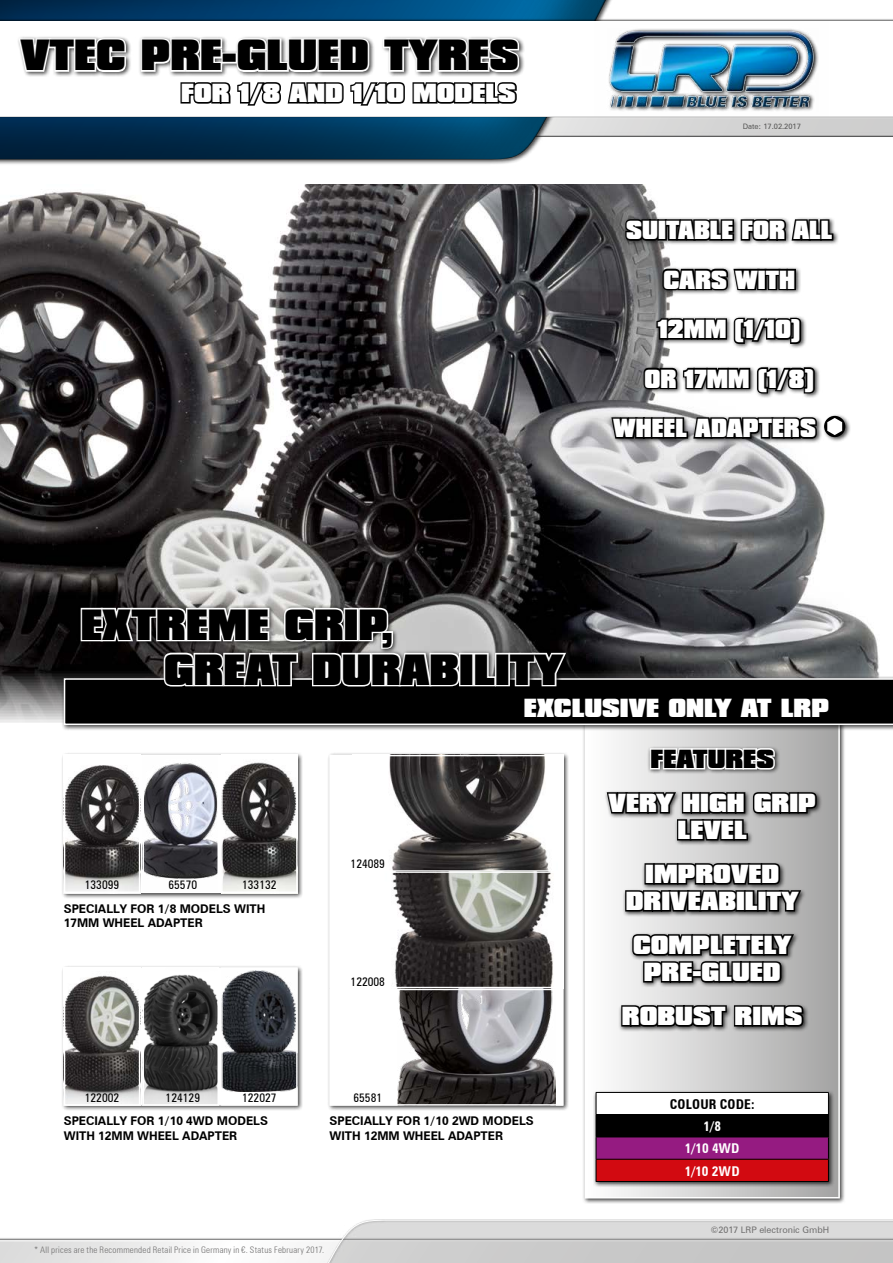
<style>
.page{position:relative;width:893px;height:1263px;background:#fff}
.page>*{position:absolute;margin:0;border:0;box-sizing:border-box;transform-origin:0 0}
.t1{font:900 37.5px/45px "Compacta BT";color:#000}
.t2{font:900 22.5px/27px "Compacta BT";color:#fff;text-align:center}
.t3{font:900 22.5px "Compacta BT";color:#fff;scale:.9 1}
.t4{font:900 22.5px "Compacta BT";color:#000}
.t5{font:700 condensed 13.5px/22.2px "Zurich BT";letter-spacing:.02em;color:#fff;text-align:center}
.t6{font:700 condensed 13.5px "Zurich BT";letter-spacing:.015em;color:#000}
.t7{font:700 12px/14.4px "Zurich BT";color:#000}
.t8{font:condensed 12px "Zurich BT";color:#000}
.t9{font:300 condensed 9px "Zurich BT";letter-spacing:.025em;color:#706f6f}
.t10{font:9px "Zurich BT";color:#706f6f}
.t11{font:7.5px "Zurich BT";color:#575756}
</style>
<div class="page">
<div style="left:0;top:1240px;width:893px;height:23px;background:#000;opacity:.75"></div>
<div style="left:0;top:117px;width:893px;height:21px;background:#000;opacity:.75"></div>
<div style="left:0;top:0;width:659px;height:165px;background:#000;opacity:.75"></div>
<div style="left:0;top:0;width:656px;height:160px;background:#000;opacity:.75"></div>
<div style="left:220px;top:1218px;width:673px;height:45px;background:#fff"></div>
<svg style="left:221px;top:1219px;width:672px;height:44px"></svg>
<div style="left:0;top:18px;width:893px;height:100px;background:#000;opacity:.75"></div>
<div style="left:0;top:21px;width:893px;height:97px;background:#fff"></div>
<img style="left:595px;top:29px;width:233px;height:88px">
<div style="left:16px;top:35px;width:509px;height:42px;background:#000;opacity:.75"></div>
<svg style="left:17px;top:36px;width:111px;height:41px"></svg>
<div style="left:582px;top:714px;width:264px;height:490px;background:#000;opacity:.75"></div>
<div style="left:585px;top:717px;width:254px;height:481px;background:linear-gradient(to right,#fff,#a4a4a4)"></div>
<div style="left:585px;top:716px;width:255px;height:482px;border:2px solid #fff"></div>
<div style="left:61px;top:752px;width:242px;height:147px;background:#000;opacity:.75"></div>
<div style="left:327px;top:752px;width:242px;height:359px;background:#000;opacity:.75"></div>
<div style="left:330px;top:755px;width:233px;height:351px;background:#fff"></div>
<div style="left:61px;top:965px;width:242px;height:146px;background:#000;opacity:.75"></div>
<div style="left:593px;top:746px;width:241px;height:441px;background:#000;opacity:.75"></div>
<svg style="left:648px;top:746px;width:129px;height:26px"></svg>
<svg style="left:605px;top:790px;width:214px;height:195px;background:#797979"></svg>
<svg style="left:620px;top:992px;width:186px;height:37px;background:#656565"></svg>
<div style="left:596px;top:1092px;width:232px;height:23px;background:#fff"></div>
<div style="left:596px;top:1115px;width:232px;height:22px;background:#000"></div>
<div style="left:596px;top:1137px;width:232px;height:22px;background:#951b81"></div>
<div style="left:596px;top:1159px;width:232px;height:22px;background:#d20a11"></div>
<hr style="left:596px;top:1092px;width:233px;height:1px;background:#000">
<hr style="left:596px;top:1114px;width:233px;height:1px;background:#000">
<hr style="left:596px;top:1159px;width:233px;height:1px;background:#000">
<svg style="left:596px;top:1093px;width:1px;height:88px"></svg>
<svg style="left:828px;top:1093px;width:1px;height:88px"></svg>
<hr style="left:596px;top:1181px;width:233px;height:1px;background:#000">
<img style="left:67px;top:758px;width:70px;height:132px">
<div style="left:64px;top:755px;width:76px;height:138px;border:2px solid #fff"></div>
<img style="left:67px;top:970px;width:70px;height:133px">
<div style="left:64px;top:967px;width:76px;height:139px;border:2px solid #fff"></div>
<div style="left:222px;top:968px;width:75px;height:137px;background:#fff"></div>
<img style="left:224px;top:970px;width:71px;height:121px">
<div style="left:221px;top:967px;width:77px;height:139px;border:2px solid #fff"></div>
<img style="left:145px;top:758px;width:71px;height:132px">
<div style="left:142px;top:755px;width:77px;height:138px;border:2px solid #fff"></div>
<img style="left:224px;top:758px;width:71px;height:132px">
<div style="left:221px;top:755px;width:77px;height:138px;border:2px solid #fff"></div>
<img style="left:145px;top:970px;width:71px;height:133px">
<div style="left:142px;top:967px;width:77px;height:139px;border:2px solid #fff"></div>
<img style="left:389px;top:758px;width:160px;height:111px">
<div style="left:330px;top:755px;width:233px;height:117px;border:2px solid #fff"></div>
<img style="left:392px;top:874px;width:161px;height:111px">
<div style="left:330px;top:871px;width:233px;height:117px;border:2px solid #fff"></div>
<img style="left:397px;top:992px;width:158px;height:111px">
<div style="left:330px;top:989px;width:233px;height:117px;border:2px solid #fff"></div>
<img style="left:0;top:185px;width:657px;height:145px">
<img style="left:0;top:330px;width:825px;height:393px">
<div style="left:609px;top:217px;width:242px;height:227px;background:#000;opacity:.75"></div>
<svg style="left:623px;top:217px;width:212px;height:26px;background:#414141"></svg>
<svg style="left:655px;top:264px;width:148px;height:82px"></svg>
<svg style="left:641px;top:352px;width:176px;height:44px"></svg>
<svg style="left:610px;top:412px;width:209px;height:36px;background:#646465"></svg>
<svg style="left:824px;top:416px;width:21px;height:21px"></svg>
<svg style="left:827px;top:418px;width:15px;height:17px"></svg>
<img style="left:37px;top:319px;width:507px;height:21px">
<svg style="left:64px;top:600px;width:829px;height:137px;background:#575757"></svg>
<svg style="left:139px;top:36px;width:382px;height:70px"></svg>
<h1 class="t1" style="left:20px;top:33px;width:500px">VTEC PRE-GLUED TYRES</h1>
<h2 class="t2" style="left:181px;top:80px;width:336px">FOR 1/8 AND 1/10 MODELS</h2>
<p class="t11" style="left:743px;top:122px;width:60px">Date: 17.02.2017</p>
<h2 class="t3" style="left:626px;top:216px;width:230px">SUITABLE FOR ALL</h2>
<h2 class="t3" style="left:663px;top:266px;width:148px">CARS WITH</h2>
<h2 class="t3" style="left:658px;top:315px;width:160px">12MM (1/10)</h2>
<h2 class="t3" style="left:644px;top:365px;width:190px">OR 17MM (1/8)</h2>
<h2 class="t3" style="left:613px;top:414px;width:227px">WHEEL ADAPTERS</h2>
<h1 class="t1" style="left:164px;top:603px;width:401px;text-indent:-83px">EXTREME GRIP,<br>GREAT DURABILITY</h1>
<p class="t8" style="left:85px;top:878px;width:36px">133099</p>
<p class="t8" style="left:168px;top:878px;width:30px">65570</p>
<p class="t8" style="left:242px;top:878px;width:36px">133132</p>
<p class="t7" style="left:64px;top:901px;width:203px">SPECIALLY FOR 1/8 MODELS WITH<br>17MM WHEEL ADAPTER</p>
<p class="t8" style="left:351px;top:857px;width:36px">124089</p>
<p class="t8" style="left:351px;top:974px;width:36px">122008</p>
<h2 class="t2" style="left:524px;top:694px;width:307px">EXCLUSIVE ONLY AT LRP</h2>
<h2 class="t4" style="left:650px;top:745px;width:125px">FEATURES</h2>
<h2 class="t2" style="left:609px;top:790px;width:209px">VERY HIGH GRIP<br>LEVEL</h2>
<h2 class="t2" style="left:626px;top:861px;width:174px">IMPROVED<br>DRIVEABILITY</h2>
<h2 class="t2" style="left:633px;top:932px;width:160px">COMPLETELY<br>PRE-GLUED</h2>
<h2 class="t2" style="left:622px;top:1003px;width:182px">ROBUST RIMS</h2>
<p class="t8" style="left:85px;top:1091px;width:36px">122002</p>
<p class="t8" style="left:353px;top:1091px;width:30px">65581</p>
<p class="t8" style="left:242px;top:1091px;width:36px">122027</p>
<p class="t8" style="left:166px;top:1091px;width:36px">124129</p>
<p class="t7" style="left:64px;top:1114px;width:206px">SPECIALLY FOR 1/10 4WD MODELS<br>WITH 12MM WHEEL ADAPTER</p>
<p class="t7" style="left:330px;top:1114px;width:206px">SPECIALLY FOR 1/10 2WD MODELS<br>WITH 12MM WHEEL ADAPTER</p>
<p class="t9" style="left:34px;top:1244px;width:292px">* All prices are the Recommended Retail Price in Germany in €. Status February 2017.</p>
<p class="t6" style="left:670px;top:1096px;width:86px">COLOUR CODE:</p>
<p class="t5" style="left:685px;top:1115px;width:56px">1/8<br>1/10 4WD<br>1/10 2WD</p>
<p class="t10" style="left:711px;top:1224px;width:120px">©2017 LRP electronic GmbH</p>
</div>
